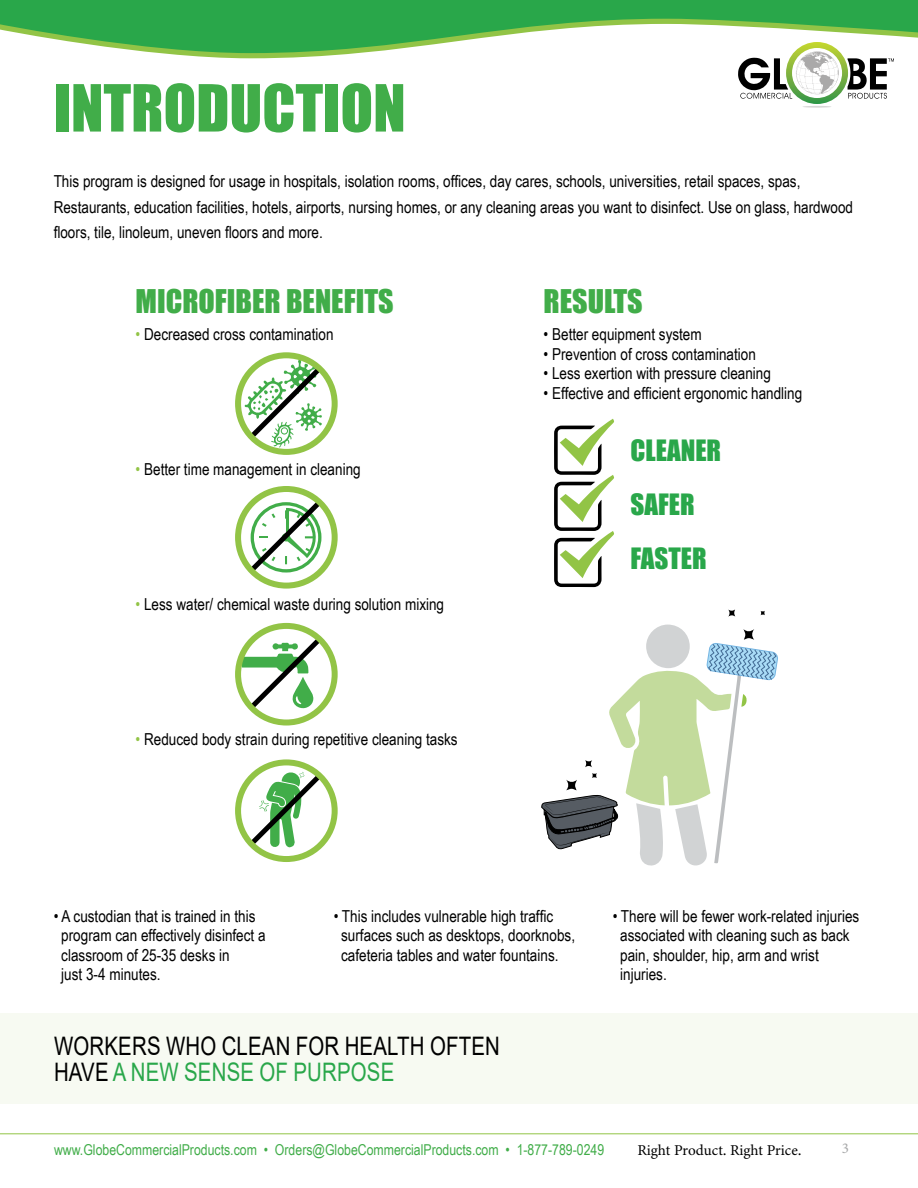
<style>
.page{position:relative;width:918px;height:1188px;background:#fff}
.page>*{position:absolute;margin:0;border:0;box-sizing:border-box;transform-origin:0 0}
.t1{font:60px "Impact";color:#41ad49}
.t2{font:30px "Impact";color:#41ad49}
.t3{font:27px/54.4px "Impact";color:#29a74a}
.t4{font:25.5px/25.5px "Arial";letter-spacing:.01em;color:#000;scale:.8 1}
.t5{font:16.5px/19.5px "Arial Narrow";color:#000}
.t6{font:15px "Arial Narrow";color:#41ad49}
.t7{font:15px "Minion Variable Concept";letter-spacing:-.005em;color:#000}
.t8{font:15px "Minion Pro";color:#a7a8a9}
.s1{color:#92c446}
.s2{color:#29a74a}
</style>
<div class="page">
<svg style="left:160px;top:53px;width:198px;height:5px"></svg>
<svg style="left:0;top:0;width:918px;height:53px;fill:#29a74a"></svg>
<div style="left:646px;top:625px;width:44px;height:43px;background:#d1d3d4;border-radius:50%"></div>
<svg style="left:728px;top:609px;width:7px;height:8px"></svg>
<svg style="left:761px;top:611px;width:4px;height:4px"></svg>
<svg style="left:541px;top:629px;width:237px;height:237px"></svg>
<hr style="left:0;top:1134px;width:918px;height:1px;background:#92c446">
<svg style="left:738px;top:42px;width:156px;height:66px"></svg>
<svg style="left:554px;top:419px;width:60px;height:168px"></svg>
<svg style="left:242px;top:632px;width:85px;height:82px"></svg>
<div style="left:235px;top:623px;width:103px;height:103px;border:6px solid #92c446;border-radius:50%"></div>
<svg style="left:244px;top:495px;width:83px;height:82px"></svg>
<div style="left:235px;top:486px;width:103px;height:103px;border:6px solid #92c446;border-radius:50%"></div>
<svg style="left:244px;top:768px;width:83px;height:83px"></svg>
<div style="left:235px;top:759px;width:103px;height:103px;border:6px solid #92c446;border-radius:50%"></div>
<svg style="left:244px;top:360px;width:83px;height:87px"></svg>
<div style="left:235px;top:352px;width:103px;height:103px;border:6px solid #92c446;border-radius:50%"></div>
<div style="left:0;top:1013px;width:917px;height:90px;background:#f7faf2"></div>
<h1 class="t1" style="left:54px;top:61px;width:354px">INTRODUCTION</h1>
<p class="t5" style="left:54px;top:168px;width:801px;line-height:25.5px">This program is designed for usage in hospitals, isolation rooms, offices, day cares, schools, universities, retail spaces, spas,<br>Restaurants, education facilities, hotels, airports, nursing homes, or any cleaning areas you want to disinfect. Use on glass, hardwood floors, tile, linoleum, uneven floors and more.</p>
<h2 class="t2" style="left:136px;top:278px;width:260px">MICROFIBER BENEFITS</h2>
<h2 class="t2" style="left:544px;top:278px;width:101px">RESULTS</h2>
<p class="t5" style="left:136px;top:324px;width:200px"><span class="s1">•</span> Decreased cross contamination</p>
<p class="t5" style="left:544px;top:324px;width:160px">• Better equipment system</p>
<p class="t5" style="left:544px;top:344px;width:214px">• Prevention of cross contamination</p>
<p class="t5" style="left:544px;top:363px;width:229px">• Less exertion with pressure cleaning</p>
<p class="t5" style="left:544px;top:383px;width:260px">• Effective and efficient ergonomic handling</p>
<h3 class="t3" style="left:631px;top:422px;width:92px">CLEANER<br>SAFER<br>FASTER</h3>
<p class="t5" style="left:136px;top:459px;width:227px"><span class="s1">•</span> Better time management in cleaning</p>
<p class="t5" style="left:136px;top:594px;width:310px"><span class="s1">•</span> Less water/ chemical waste during solution mixing</p>
<p class="t5" style="left:136px;top:729px;width:324px"><span class="s1">•</span> Reduced body strain during repetitive cleaning tasks</p>
<p class="t5" style="left:61px;top:906px;width:206px;text-indent:-8px">• A custodian that is trained in this program can effectively disinfect a classroom of 25-35 desks in<br>just 3-4 minutes.</p>
<p class="t5" style="left:341px;top:906px;width:235px;text-indent:-8px">• This includes vulnerable high traffic surfaces such as desktops, doorknobs, cafeteria tables and water fountains.</p>
<p class="t5" style="left:620px;top:906px;width:241px;text-indent:-8px">• There will be fewer work-related injuries associated with cleaning such as back pain, shoulder, hip, arm and wrist injuries.</p>
<h3 class="t4" style="left:54px;top:1033px;width:559px">WORKERS WHO CLEAN FOR HEALTH OFTEN<br>HAVE <span class="s2">A NEW SENSE OF PURPOSE</span></h3>
<p class="t6" style="left:54px;top:1139px;width:552px">www.GlobeCommercialProducts.com • Orders@GlobeCommercialProducts.com • 1-877-789-0249</p>
<p class="t7" style="left:637px;top:1140px;width:165px">Right Product. Right Price.</p>
<p class="t8" style="left:842px;top:1138px;width:9px">3</p>
</div>
